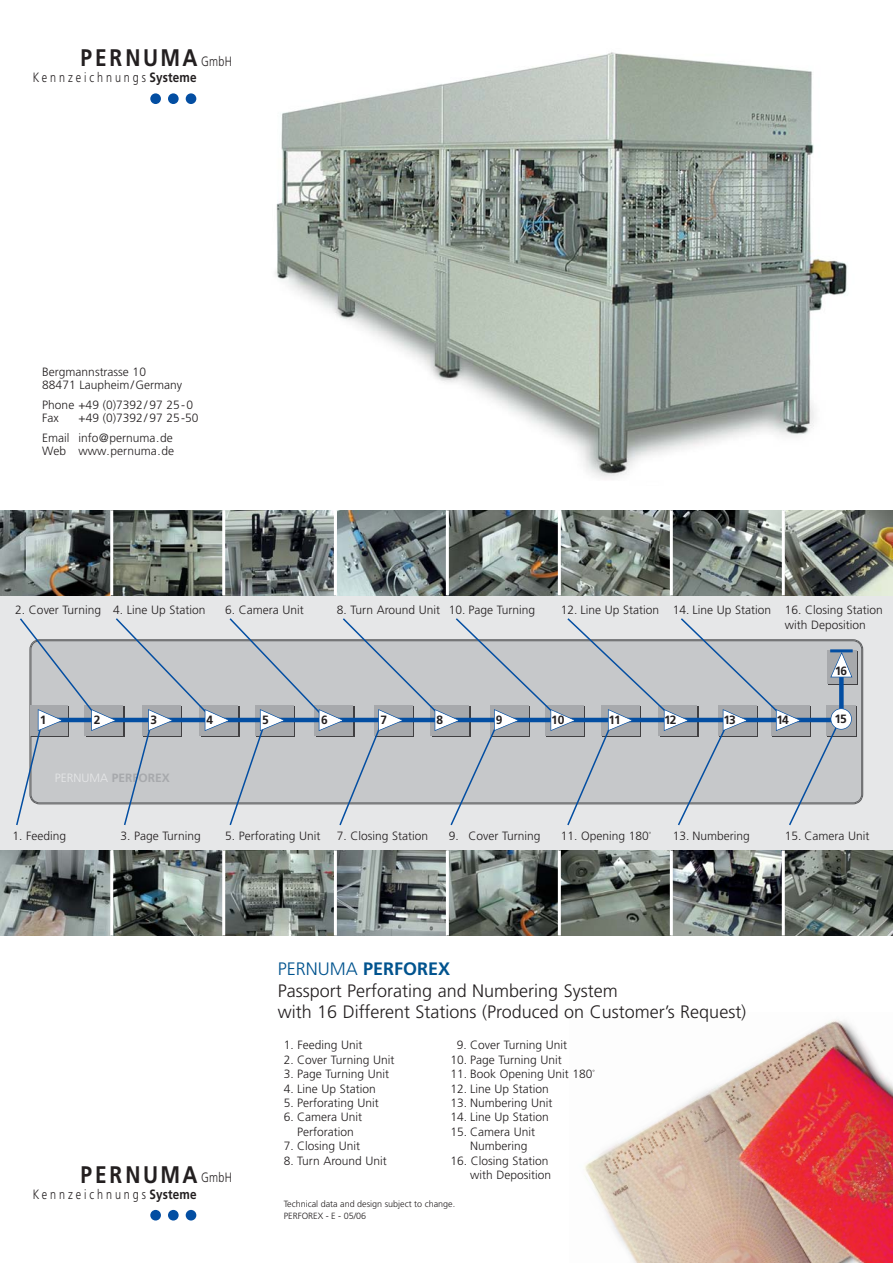
<style>
.page{position:relative;width:893px;height:1263px;background:#fff}
.page>*{position:absolute;margin:0;border:0;box-sizing:border-box;transform-origin:0 0}
.t1{font:700 24px "Frutiger";letter-spacing:.13em;color:#231f20;scale:.87 1}
.t2{font:300 18px/21.6px "Frutiger";color:#231f20}
.t3{font:300 13.5px "Frutiger";letter-spacing:.27em;color:#231f20;scale:.8 1}
.t4{font:300 12px/14.4px "Frutiger";color:#231f20}
.t5{font:700 12px "Frutiger";letter-spacing:-.085em;color:#231f20}
.t6{font:700 12px "Frutiger";color:#a7a9ac}
.t7{font:300 9px/11.7px "Frutiger";color:#231f20}
.s1{font-weight:300;font-size:13.5px}
.s2{font-weight:700}
.s3{font-weight:300;color:#e6e7e8}
.s4{color:#00538e}
.s5{font-weight:700;color:#00538e}
</style>
<div class="page">
<div style="left:168px;top:93px;width:11px;height:11px;background:#034ea2;border-radius:50%"></div>
<div style="left:150px;top:93px;width:11px;height:11px;background:#034ea2;border-radius:50%"></div>
<div style="left:186px;top:93px;width:10px;height:11px;background:#034ea2;border-radius:50%"></div>
<img style="left:584px;top:1020px;width:309px;height:243px">
<div style="left:168px;top:1210px;width:11px;height:11px;background:#034ea2;border-radius:50%"></div>
<div style="left:150px;top:1210px;width:11px;height:11px;background:#034ea2;border-radius:50%"></div>
<div style="left:186px;top:1210px;width:10px;height:11px;background:#034ea2;border-radius:50%"></div>
<div style="left:0;top:510px;width:893px;height:426px;background:#e6e7e8"></div>
<div style="left:827px;top:707px;width:30px;height:30px;background:#a7a9ac"></div>
<svg style="left:852px;top:651px;width:5px;height:34px"></svg>
<div style="left:826px;top:705px;width:29px;height:31px;background:#a7a9ac"></div>
<div style="left:827px;top:650px;width:29px;height:34px;background:#a7a9ac"></div>
<img style="left:275px;top:52px;width:573px;height:427px">
<img style="left:0;top:850px;width:110px;height:86px">
<img style="left:0;top:510px;width:110px;height:85px">
<svg style="left:113px;top:850px;width:109px;height:86px;background:#66706b"></svg>
<svg style="left:113px;top:510px;width:109px;height:85px;background:#6d766d"></svg>
<svg style="left:225px;top:850px;width:109px;height:86px;background:#737b75"></svg>
<svg style="left:225px;top:510px;width:109px;height:85px;background:#686f6e"></svg>
<svg style="left:337px;top:850px;width:109px;height:86px;background:#7b8484"></svg>
<img style="left:338px;top:510px;width:108px;height:85px">
<svg style="left:449px;top:510px;width:109px;height:85px;background:#666d68"></svg>
<svg style="left:449px;top:850px;width:109px;height:86px;background:#616963"></svg>
<svg style="left:561px;top:510px;width:109px;height:85px;background:#7b837c"></svg>
<svg style="left:561px;top:850px;width:109px;height:86px;background:#6a726a"></svg>
<svg style="left:673px;top:850px;width:109px;height:86px;background:#656a69"></svg>
<svg style="left:673px;top:510px;width:109px;height:85px;background:#6d7672"></svg>
<svg style="left:785px;top:850px;width:108px;height:86px;background:#646b64"></svg>
<img style="left:785px;top:510px;width:108px;height:85px">
<hr style="left:110px;top:850px;width:3px;height:86px;background:#fff">
<hr style="left:446px;top:510px;width:3px;height:85px;background:#fff">
<hr style="left:334px;top:510px;width:3px;height:85px;background:#fff">
<hr style="left:222px;top:510px;width:3px;height:85px;background:#fff">
<hr style="left:110px;top:510px;width:3px;height:85px;background:#fff">
<hr style="left:558px;top:510px;width:3px;height:85px;background:#fff">
<hr style="left:670px;top:510px;width:3px;height:85px;background:#fff">
<hr style="left:782px;top:510px;width:3px;height:85px;background:#fff">
<hr style="left:222px;top:850px;width:3px;height:86px;background:#fff">
<hr style="left:334px;top:850px;width:3px;height:86px;background:#fff">
<hr style="left:446px;top:850px;width:3px;height:86px;background:#fff">
<hr style="left:558px;top:850px;width:3px;height:86px;background:#fff">
<hr style="left:670px;top:850px;width:3px;height:86px;background:#fff">
<hr style="left:782px;top:850px;width:3px;height:86px;background:#fff">
<hr style="left:830px;top:649px;width:23px;height:3px;background:#034ea2">
<svg style="left:16px;top:618px;width:836px;height:208px"></svg>
<h1 class="t1" style="left:80px;top:48px;width:176px">PERNUMA <span class="s1">GmbH</span></h1>
<p class="t3" style="left:33px;top:72px;width:206px">Kennzeichnungs<span class="s2">Systeme</span></p>
<p class="t4" style="left:42px;top:366px;width:141px;line-height:13.5px">Bergmannstrasse 10<br>88471 Laupheim/Germany</p>
<p class="t4" style="left:42px;top:399px;width:152px;line-height:13.5px">Phone +49 (0)7392/ 97 25-0<br>Fax</p>
<p class="t4" style="left:42px;top:409px;width:158px;line-height:19.5px;text-indent:36px">+49 (0)7392/ 97 25-50<br>Email info@pernuma.de</p>
<p class="t4" style="left:42px;top:445px;width:133px">Web www.pernuma.de</p>
<p class="t4" style="left:15px;top:604px;width:192px">2. Cover Turning 4. Line Up Station</p>
<p class="t4" style="left:225px;top:604px;width:80px">6. Camera Unit</p>
<p class="t4" style="left:337px;top:604px;width:200px">8. Turn Around Unit 10. Page Turning</p>
<p class="t4" style="left:785px;top:604px;width:100px;text-indent:-224px">12. Line Up Station 14. Line Up Station 16. Closing Station with Deposition</p>
<p class="t5" style="left:835px;top:666px;width:14px">16</p>
<p class="t5" style="left:40px;top:715px;width:8px">1</p>
<p class="t5" style="left:94px;top:715px;width:8px">2</p>
<p class="t5" style="left:150px;top:715px;width:8px">3</p>
<p class="t5" style="left:206px;top:715px;width:8px">4</p>
<p class="t5" style="left:262px;top:715px;width:8px">5</p>
<p class="t5" style="left:321px;top:715px;width:8px">6</p>
<p class="t5" style="left:380px;top:715px;width:8px">7</p>
<p class="t5" style="left:436px;top:715px;width:8px">8</p>
<p class="t5" style="left:496px;top:715px;width:8px">9</p>
<p class="t5" style="left:551px;top:715px;width:15px">10</p>
<p class="t5" style="left:608px;top:715px;width:14px">11</p>
<p class="t5" style="left:664px;top:715px;width:14px">12</p>
<p class="t5" style="left:723px;top:715px;width:14px">13</p>
<p class="t5" style="left:776px;top:715px;width:14px">14</p>
<p class="t5" style="left:834px;top:714px;width:14px">15</p>
<p class="t6" style="left:55px;top:773px;width:117px"><span class="s3">PERNUMA</span> PERFOREX</p>
<p class="t4" style="left:12px;top:830px;width:55px">1. Feeding</p>
<p class="t4" style="left:120px;top:830px;width:82px">3. Page Turning</p>
<p class="t4" style="left:225px;top:830px;width:97px">5. Perforating Unit</p>
<p class="t4" style="left:337px;top:830px;width:93px">7. Closing Station</p>
<p class="t4" style="left:449px;top:830px;width:93px">9. Cover Turning</p>
<p class="t4" style="left:561px;top:830px;width:92px">11. Opening 180<sup>°</sup></p>
<p class="t4" style="left:673px;top:830px;width:78px">13. Numbering</p>
<p class="t4" style="left:785px;top:830px;width:86px">15. Camera Unit</p>
<h1 class="t1" style="left:80px;top:1165px;width:176px">PERNUMA <span class="s1">GmbH</span></h1>
<p class="t3" style="left:33px;top:1188px;width:206px">Kennzeichnungs<span class="s2">Systeme</span></p>
<h2 class="t2" style="left:278px;top:959px;width:470px"><span class="s4">PERNUMA</span> <span class="s5">PERFOREX<br></span>Passport Perforating and Numbering System<br>with 16 Different Stations (Produced on Customer’s Request)</h2>
<p class="t4" style="left:284px;top:1039px;width:80px">1. Feeding Unit</p>
<p class="t4" style="left:284px;top:1053px;width:112px">2. Cover Turning Unit</p>
<p class="t4" style="left:284px;top:1068px;width:107px">3. Page Turning Unit</p>
<p class="t4" style="left:284px;top:1082px;width:94px">4. Line Up Station</p>
<p class="t4" style="left:284px;top:1097px;width:97px">5. Perforating Unit</p>
<p class="t4" style="left:284px;top:1111px;width:80px;text-align:center">6. Camera Unit<br>Perforation</p>
<p class="t4" style="left:284px;top:1140px;width:78px">7. Closing Unit</p>
<p class="t4" style="left:284px;top:1154px;width:105px">8. Turn Around Unit</p>
<p class="t4" style="left:457px;top:1039px;width:112px">9. Cover Turning Unit</p>
<p class="t4" style="left:451px;top:1053px;width:113px">10. Page Turning Unit</p>
<p class="t4" style="left:451px;top:1068px;width:146px">11. Book Opening Unit 180<sup>°</sup></p>
<p class="t4" style="left:451px;top:1082px;width:100px">12. Line Up Station</p>
<p class="t4" style="left:451px;top:1097px;width:103px">13. Numbering Unit</p>
<p class="t4" style="left:451px;top:1111px;width:100px">14. Line Up Station</p>
<p class="t4" style="left:470px;top:1125px;width:66px;text-indent:-20px">15. Camera Unit<br>Numbering</p>
<p class="t4" style="left:451px;top:1154px;width:102px;text-align:right">16. Closing Station with Deposition</p>
<p class="t7" style="left:284px;top:1198px;width:173px">Technical data and design subject to change.<br>PERFOREX - E - 05/06</p>
</div>
